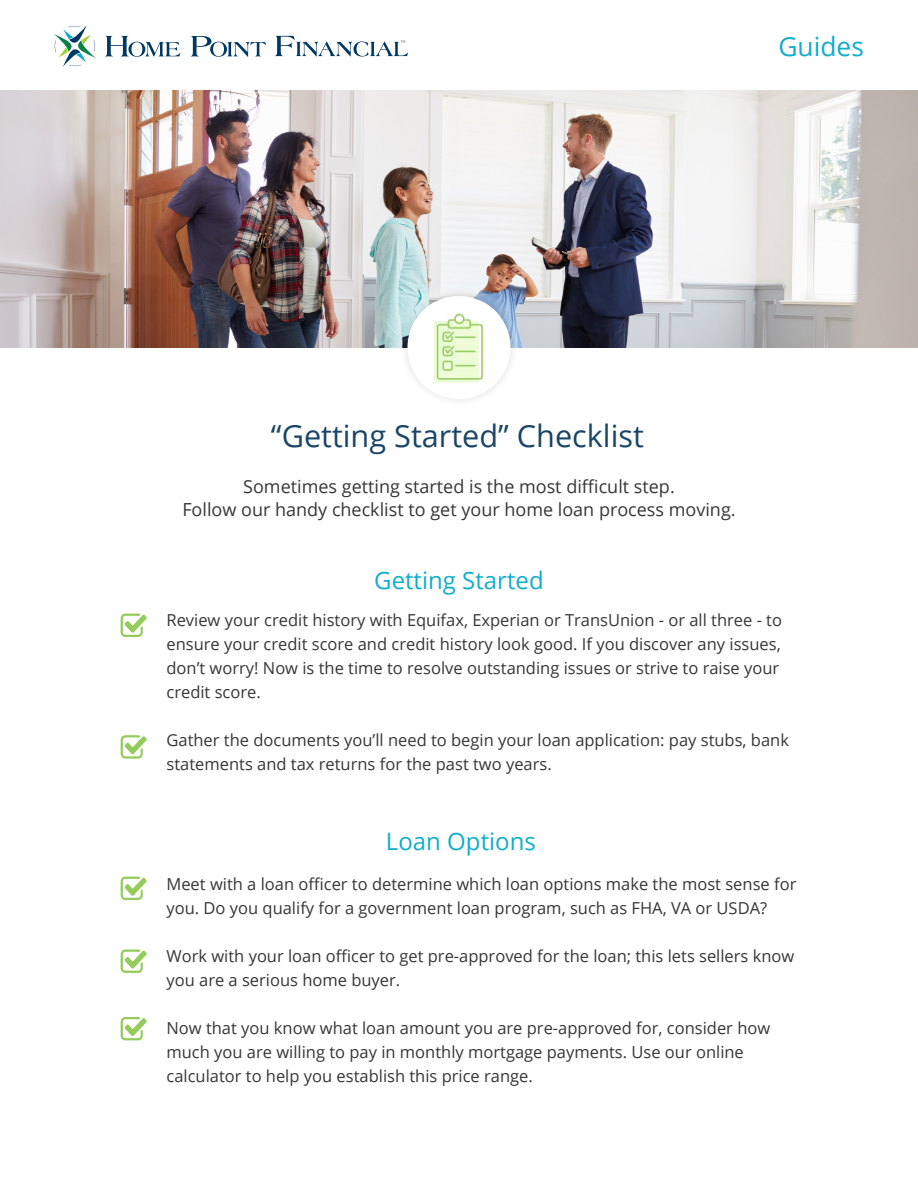
<style>
.page{position:relative;width:918px;height:1188px;background:#fff}
.page>*{position:absolute;margin:0;border:0;box-sizing:border-box;transform-origin:0 0}
.t1{font:30.6px "Open Sans";color:#1a4566}
.t2{font:26.4px "Open Sans";color:#11adcb}
.t3{font:24px "Open Sans";color:#11adcb}
.t4{font:18px "Open Sans";color:#353635}
.t5{font:16.5px/24px "Open Sans";color:#353635}
</style>
<div class="page">
<img style="left:0;top:90px;width:918px;height:258px">
<svg style="left:54px;top:25px;width:42px;height:42px"></svg>
<svg style="left:105px;top:36px;width:75px;height:21px"></svg>
<svg style="left:191px;top:36px;width:75px;height:21px"></svg>
<svg style="left:275px;top:36px;width:133px;height:21px"></svg>
<div style="left:399px;top:288px;width:120px;height:119px;background:#231f20;opacity:.14"></div>
<div style="left:407px;top:296px;width:104px;height:103px;background:#fff;border-radius:50%"></div>
<img style="left:421px;top:302px;width:76px;height:91px">
<svg style="left:121px;top:614px;width:26px;height:23px"></svg>
<svg style="left:121px;top:735px;width:26px;height:24px"></svg>
<svg style="left:121px;top:877px;width:26px;height:23px"></svg>
<svg style="left:121px;top:949px;width:26px;height:24px"></svg>
<svg style="left:121px;top:1017px;width:26px;height:24px"></svg>
<p class="t2" style="left:778px;top:28px;width:87px">Guides</p>
<p class="t1" style="left:271px;top:415px;width:374px">“Getting Started” Checklist</p>
<p class="t4" style="left:243px;top:474px;width:433px">Sometimes getting started is the most difficult step.</p>
<p class="t4" style="left:182px;top:497px;width:555px">Follow our handy checklist to get your home loan process moving.</p>
<p class="t3" style="left:374px;top:564px;width:171px">Getting Started</p>
<p class="t5" style="left:166px;top:608px;width:617px">Review your credit history with Equifax, Experian or TransUnion - or all three - to ensure your credit score and credit history look good. If you discover any issues, don’t worry! Now is the time to resolve outstanding issues or strive to raise your credit score.</p>
<p class="t5" style="left:166px;top:728px;width:624px">Gather the documents you’ll need to begin your loan application: pay stubs, bank statements and tax returns for the past two years.</p>
<p class="t3" style="left:386px;top:825px;width:151px">Loan Options</p>
<p class="t5" style="left:166px;top:872px;width:631px">Meet with a loan officer to determine which loan options make the most sense for you. Do you qualify for a government loan program, such as FHA, VA or USDA?</p>
<p class="t5" style="left:166px;top:944px;width:629px">Work with your loan officer to get pre-approved for the loan; this lets sellers know you are a serious home buyer.</p>
<p class="t5" style="left:166px;top:1016px;width:605px">Now that you know what loan amount you are pre-approved for, consider how much you are willing to pay in monthly mortgage payments. Use our online calculator to help you establish this price range.</p>
</div>
